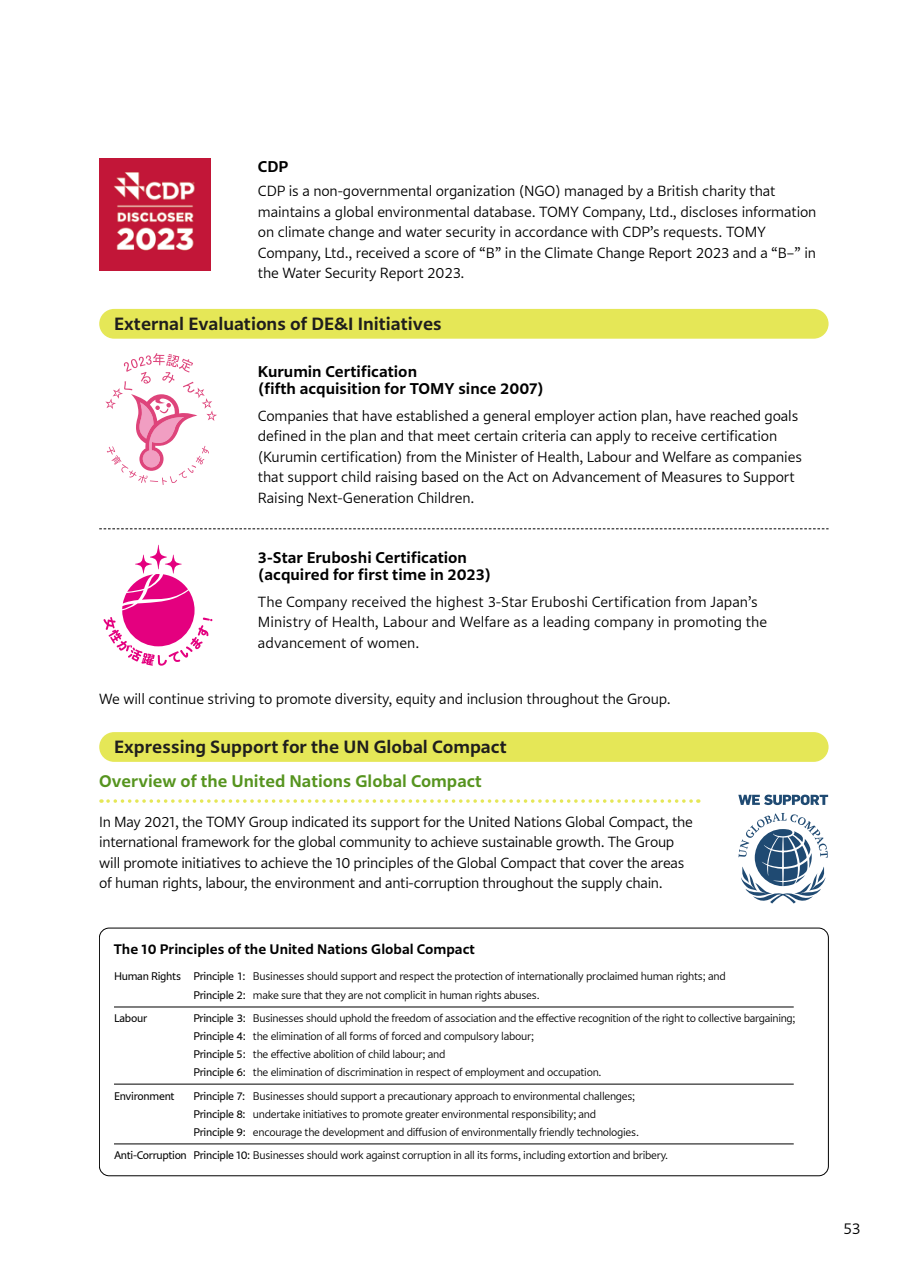
<style>
.page{position:relative;width:903px;height:1275px;background:#fff}
.page>*{position:absolute;margin:0;border:0;box-sizing:border-box;transform-origin:0 0}
.t1{font:700 17.85px "Sharoa Pro";color:#1f1e1d}
.t2{font:700 17.15px "Sharoa Pro";color:#56941f}
.t3{font:700 15.75px/17.5px "Sharoa Pro";color:#000}
.t4{font:300 15.75px "Sharoa Pro";color:#000}
.t5{font:300 14.88px/20.5px "Sharoa Pro";letter-spacing:-.01em;color:#000}
.t6{font:700 14px "Sharoa Pro";color:#000}
.t7{font:300 11.2px/18.2px "Sharoa Pro";letter-spacing:-.025em;color:#000}
.t8{font:11.2px "Sharoa Pro";letter-spacing:-.025em;color:#000}
.t9{font:700 3.85px/5.2px "Koz Go Pr 6 N";color:#000}
.s1{font-weight:400}
</style>
<div class="page">
<svg style="left:108px;top:799px;width:591px;height:4px"></svg>
<svg style="left:738px;top:813px;width:90px;height:91px"></svg>
<svg style="left:738px;top:795px;width:90px;height:10px"></svg>
<svg style="left:105px;top:353px;width:112px;height:132px"></svg>
<svg style="left:103px;top:545px;width:109px;height:121px"></svg>
<div style="left:99px;top:309px;width:729px;height:30px;background:#e5e757;border-radius:15px"></div>
<div style="left:99px;top:732px;width:729px;height:30px;background:#e5e757;border-radius:15px"></div>
<img style="left:99px;top:159px;width:112px;height:111px">
<svg style="left:99px;top:528px;width:729px;height:1px"></svg>
<hr style="left:114px;top:1007px;width:680px;height:1px;background:#000">
<hr style="left:114px;top:1084px;width:680px;height:1px;background:#000">
<hr style="left:114px;top:1144px;width:680px;height:1px;background:#000">
<div style="left:99px;top:928px;width:729px;height:248px;border:1px solid #000;border-radius:10px"></div>
<p class="t3" style="left:258px;top:156px;width:32px">CDP</p>
<p class="t5" style="left:258px;top:179px;width:560px">CDP is a non-governmental organization (NGO) managed by a British charity that maintains a global environmental database. TOMY Company, Ltd., discloses information on climate change and water security in accordance with CDP’s requests. TOMY Company, Ltd., received a score of “B” in the Climate Change Report 2023 and a “B–” in the Water Security Report 2023.</p>
<p class="t1" style="left:114px;top:308px;width:329px">External Evaluations of DE&amp;I Initiatives</p>
<p class="t3" style="left:258px;top:361px;width:287px">Kurumin Certification<br>(fifth acquisition for TOMY since 2007)</p>
<p class="t5" style="left:258px;top:404px;width:546px">Companies that have established a general employer action plan, have reached goals defined in the plan and that meet certain criteria can apply to receive certification (Kurumin certification) from the Minister of Health, Labour and Welfare as companies that support child raising based on the Act on Advancement of Measures to Support Raising Next-Generation Children.</p>
<p class="t3" style="left:258px;top:547px;width:235px">3-Star Eruboshi Certification (acquired for first time in 2023)</p>
<p class="t5" style="left:258px;top:590px;width:511px">The Company received the highest 3-Star Eruboshi Certification from Japan’s<br>Ministry of Health, Labour and Welfare as a leading company in promoting the advancement of women.</p>
<p class="t9" style="left:269px;top:641px;width:34px">最小サイズ<br>ヨコ 12.8 ミリまで</p>
<p class="t5" style="left:99px;top:687px;width:573px">We will continue striving to promote diversity, equity and inclusion throughout the Group.</p>
<p class="t1" style="left:114px;top:731px;width:394px">Expressing Support for the UN Global Compact</p>
<p class="t2" style="left:99px;top:766px;width:384px">Overview of the United Nations Global Compact</p>
<p class="t5" style="left:99px;top:810px;width:595px">In May 2021, the TOMY Group indicated its support for the United Nations Global Compact, the international framework for the global community to achieve sustainable growth. The Group will promote initiatives to achieve the 10 principles of the Global Compact that cover the areas of human rights, labour, the environment and anti-corruption throughout the supply chain.</p>
<p class="t6" style="left:114px;top:936px;width:363px">The 10 Principles of the United Nations Global Compact</p>
<p class="t7" style="left:193px;top:966px;width:534px;text-indent:-79px"><span class="s1">Human Rights Principle 1:</span> Businesses should support and respect the protection of internationally proclaimed human rights; and<br><span class="s1">Principle 2:</span> make sure that they are not complicit in human rights abuses.</p>
<p class="t8" style="left:114px;top:1008px;width:35px">Labour</p>
<p class="t7" style="left:193px;top:1008px;width:604px"><span class="s1">Principle 3:</span> Businesses should uphold the freedom of association and the effective recognition of the right to collective bargaining; <span class="s1">Principle 4:</span> the elimination of all forms of forced and compulsory labour;<br><span class="s1">Principle 5:</span> the effective abolition of child labour; and<br><span class="s1">Principle 6:</span> the elimination of discrimination in respect of employment and occupation.</p>
<p class="t8" style="left:114px;top:1086px;width:62px">Environment</p>
<p class="t7" style="left:193px;top:1086px;width:447px"><span class="s1">Principle 7:</span> Businesses should support a precautionary approach to environmental challenges;<br><span class="s1">Principle 8:</span> undertake initiatives to promote greater environmental responsibility; and<br><span class="s1">Principle 9:</span> encourage the development and diffusion of environmentally friendly technologies.</p>
<p class="t7" style="left:114px;top:1145px;width:556px"><span class="s1">Anti-Corruption Principle 10:</span> Businesses should work against corruption in all its forms, including extortion and bribery.</p>
<p class="t4" style="left:843px;top:1216px;width:19px">53</p>
</div>
